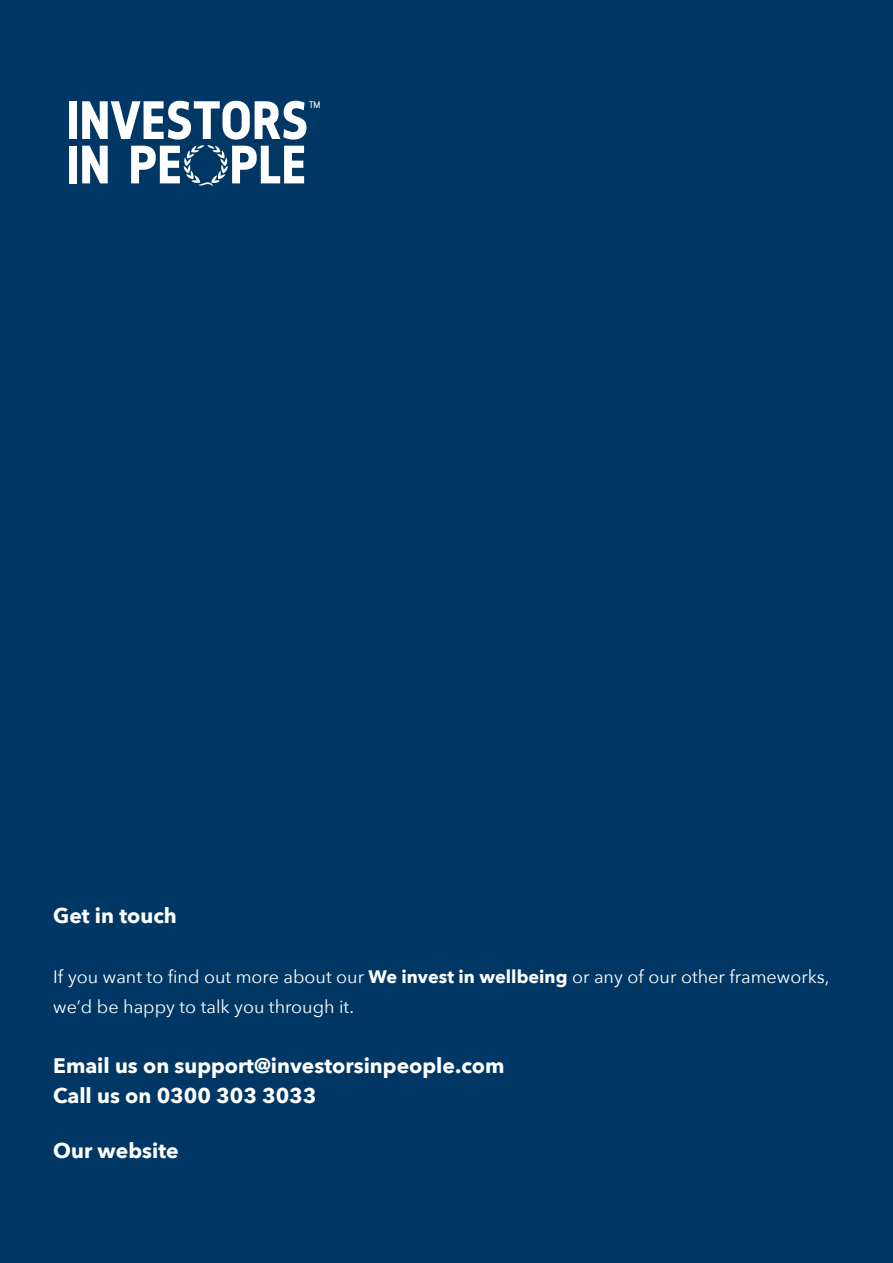
<style>
.page{position:relative;width:893px;height:1263px;background:#003764}
.page>*{position:absolute;margin:0;border:0;box-sizing:border-box;transform-origin:0 0}
.t1{font:700 50.4px/44.4px "Elysio";color:#fff}
.t2{font:700 21px "Avenir Next";color:#fff}
.t3{font:18px/30px "Avenir Next";color:#fff}
.t4{font:9px "Elysio";color:#fff}
.s1{font-weight:700}
</style>
<div class="page">
<svg style="left:184px;top:145px;width:44px;height:41px"></svg>
<p class="t1" style="left:66px;top:99px;width:244px">INVESTORS<br>IN PE PLE</p>
<p class="t4" style="left:309px;top:98px;width:13px">TM</p>
<p class="t2" style="left:53px;top:897px;width:125px">Get in touch</p>
<p class="t3" style="left:53px;top:960px;width:778px">If you want to find out more about our <span class="s1">We invest in wellbeing</span> or any of our other frameworks, we’d be happy to talk you through it.</p>
<p class="t2" style="left:53px;top:1047px;width:453px">Email us on support@investorsinpeople.com</p>
<p class="t2" style="left:53px;top:1077px;width:265px">Call us on 0300 303 3033</p>
<p class="t2" style="left:53px;top:1132px;width:127px">Our website</p>
</div>
